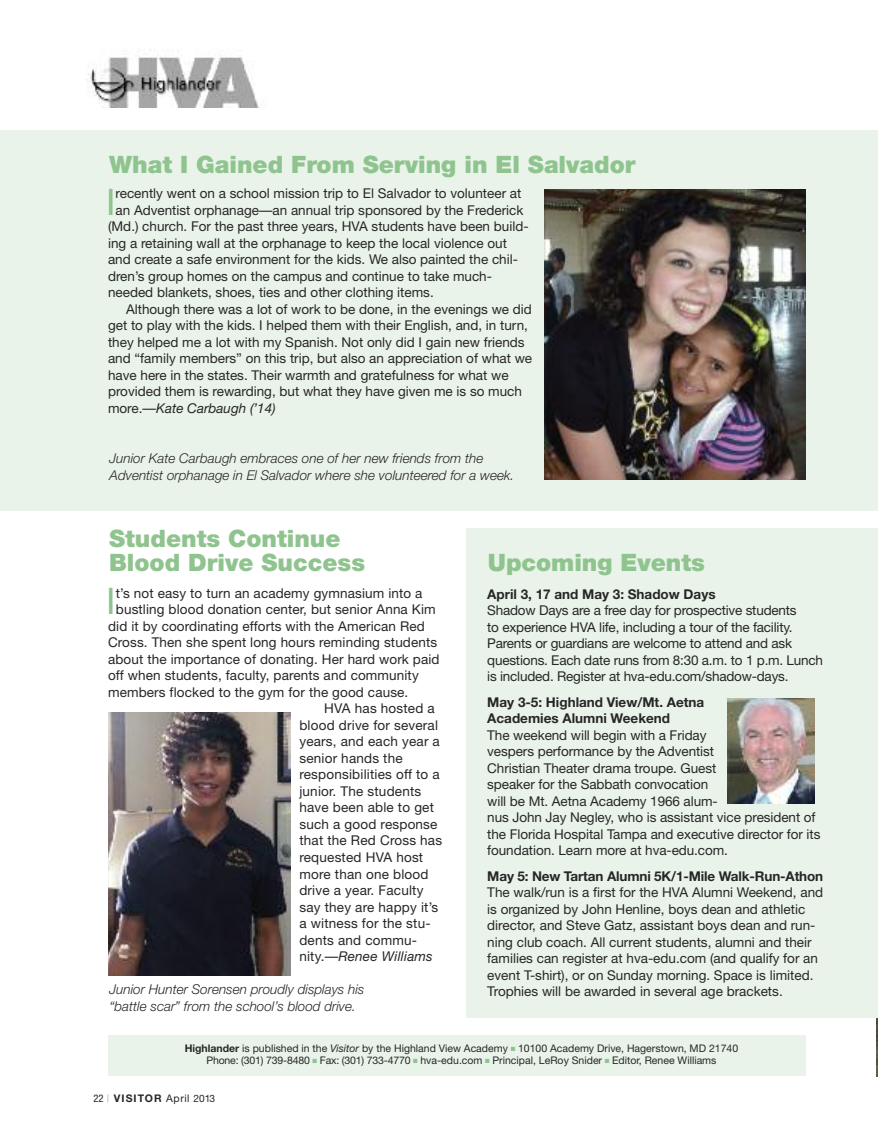
<style>
.page{position:relative;width:878px;height:1148px;background:#fff}
.page>*{position:absolute;margin:0;border:0;box-sizing:border-box;transform-origin:0 0}
.t1{font:36.6px "Helvetica Neue";color:#8fc48f}
.t2{font:900 24px/24px "Helvetica Neue";color:#8fc48f}
.t3{font:13.5px/16.5px "Helvetica Neue";color:#272627}
.t4{font:italic 300 13.5px/16.5px "Helvetica Neue";color:#272627}
.t5{font:700 13.5px/16.5px "Helvetica Neue";color:#272627}
.t6{font:italic 13.5px "Helvetica Neue";letter-spacing:.005em;color:#272627}
.t7{font:10.5px/12px "Helvetica Neue";color:#272627;text-align:center}
.t8{font:700 10.5px "Helvetica Neue";letter-spacing:.1em;color:#272627}
.s1{font-style:normal}
.s2{font-weight:700}
.s3{font-style:italic}
.s4{color:#8fc48f}
.s5{font-weight:400;font-stretch:condensed}
.s6{font-weight:400;font-stretch:condensed;color:#8fc48f}
.s7{font-weight:400}
.s8{font-weight:400;font-size:10.2px}
</style>
<div class="page">
<img style="left:876px;top:1017px;width:2px;height:59px">
<div style="left:0;top:130px;width:877px;height:380px;background:#e9f3e9"></div>
<div style="left:466px;top:528px;width:412px;height:489px;background:#e9f3e9"></div>
<img style="left:86px;top:49px;width:173px;height:59px">
<img style="left:544px;top:189px;width:261px;height:290px">
<img style="left:108px;top:712px;width:182px;height:263px">
<div style="left:108px;top:1035px;width:697px;height:40px;background:#e9f3e9"></div>
<img style="left:727px;top:698px;width:87px;height:105px">
<h2 class="t2" style="left:109px;top:155px;width:528px">What I Gained From Serving in El Salvador</h2>
<h1 class="t1" style="left:106px;top:188px;width:11px">I</h1>
<p class="t3" style="left:116px;top:186px;width:407px">recently went on a school mission trip to El Salvador to volunteer at</p>
<p class="t3" style="left:116px;top:203px;width:409px">an Adventist orphanage—an annual trip sponsored by the Frederick</p>
<p class="t3" style="left:108px;top:219px;width:422px">(Md.) church. For the past three years, HVA students have been build-</p>
<p class="t3" style="left:108px;top:236px;width:400px">ing a retaining wall at the orphanage to keep the local violence out</p>
<p class="t3" style="left:108px;top:252px;width:411px">and create a safe environment for the kids. We also painted the chil-</p>
<p class="t3" style="left:108px;top:269px;width:385px">dren’s group homes on the campus and continue to take much-</p>
<p class="t3" style="left:108px;top:285px;width:327px">needed blankets, shoes, ties and other clothing items.</p>
<p class="t3" style="left:126px;top:302px;width:407px">Although there was a lot of work to be done, in the evenings we did</p>
<p class="t3" style="left:108px;top:318px;width:421px">get to play with the kids. I helped them with their English, and, in turn,</p>
<p class="t3" style="left:108px;top:335px;width:418px">they helped me a lot with my Spanish. Not only did I gain new friends</p>
<p class="t3" style="left:108px;top:351px;width:425px">and “family members” on this trip, but also an appreciation of what we</p>
<p class="t3" style="left:108px;top:368px;width:402px">have here in the states. Their warmth and gratefulness for what we</p>
<p class="t3" style="left:108px;top:384px;width:415px">provided them is rewarding, but what they have given me is so much</p>
<p class="t6" style="left:108px;top:403px;width:169px"><span class="s1">more.—</span>Kate Carbaugh (’14)</p>
<p class="t4" style="left:110px;top:451px;width:406px">Junior Kate Carbaugh embraces one of her new friends from the<br>Adventist orphanage in El Salvador where she volunteered for a week.</p>
<h2 class="t2" style="left:109px;top:528px;width:257px">Students Continue<br>Blood Drive Success</h2>
<h2 class="t2" style="left:487px;top:552px;width:219px">Upcoming Events</h2>
<h1 class="t1" style="left:106px;top:588px;width:11px">I</h1>
<p class="t3" style="left:116px;top:586px;width:308px">t’s not easy to turn an academy gymnasium into a</p>
<p class="t5" style="left:487px;top:587px;width:230px">April 3, 17 and May 3: Shadow Days</p>
<p class="t3" style="left:487px;top:603px;width:337px">Shadow Days are a free day for prospective students<br>to experience HVA life, including a tour of the facility.<br>Parents or guardians are welcome to attend and ask questions. Each date runs from 8:30 a.m. to 1 p.m. Lunch is included. Register at hva-edu.com/shadow-days.</p>
<p class="t5" style="left:487px;top:695px;width:218px">May 3-5: Highland View/Mt. Aetna<br>Academies Alumni Weekend</p>
<p class="t3" style="left:487px;top:728px;width:335px">The weekend will begin with a Friday<br>vespers performance by the Adventist<br>Christian Theater drama troupe. Guest<br>speaker for the Sabbath convocation<br>will be Mt. Aetna Academy 1966 alum-<br>nus John Jay Negley, who is assistant vice president of the Florida Hospital Tampa and executive director for its foundation. Learn more at hva-edu.com.</p>
<p class="t5" style="left:487px;top:869px;width:337px">May 5: New Tartan Alumni 5K/1-Mile Walk-Run-Athon</p>
<p class="t3" style="left:487px;top:885px;width:337px">The walk/run is a first for the HVA Alumni Weekend, and is organized by John Henline, boys dean and athletic director, and Steve Gatz, assistant boys dean and run&shy;ning club coach. All current students, alumni and their families can register at hva-edu.com (and qualify for an event T-shirt), or on Sunday morning. Space is limited.<br>Trophies will be awarded in several age brackets.</p>
<p class="t3" style="left:116px;top:602px;width:321px">bustling blood donation center, but senior Anna Kim</p>
<p class="t3" style="left:108px;top:619px;width:318px">did it by coordinating efforts with the American Red</p>
<p class="t3" style="left:108px;top:635px;width:331px">Cross. Then she spent long hours reminding students</p>
<p class="t3" style="left:108px;top:652px;width:333px">about the importance of donating. Her hard work paid</p>
<p class="t3" style="left:108px;top:668px;width:312px">off when students, faculty, parents and community</p>
<p class="t3" style="left:108px;top:685px;width:302px">members flocked to the gym for the good cause.</p>
<p class="t3" style="left:324px;top:701px;width:112px">HVA has hosted a</p>
<p class="t3" style="left:299px;top:718px;width:140px">blood drive for several</p>
<p class="t3" style="left:299px;top:734px;width:142px">years, and each year a</p>
<p class="t3" style="left:299px;top:751px;width:105px">senior hands the</p>
<p class="t3" style="left:299px;top:767px;width:142px">responsibilities off to a</p>
<p class="t3" style="left:299px;top:784px;width:123px">junior. The students</p>
<p class="t3" style="left:299px;top:800px;width:136px">have been able to get</p>
<p class="t3" style="left:299px;top:817px;width:140px">such a good response</p>
<p class="t3" style="left:299px;top:833px;width:144px">that the Red Cross has</p>
<p class="t3" style="left:299px;top:850px;width:125px">requested HVA host</p>
<p class="t3" style="left:299px;top:866px;width:131px">more than one blood</p>
<p class="t3" style="left:299px;top:883px;width:125px">drive a year. Faculty</p>
<p class="t3" style="left:299px;top:899px;width:140px">say they are happy it’s</p>
<p class="t3" style="left:299px;top:916px;width:133px">a witness for the stu-</p>
<p class="t3" style="left:299px;top:932px;width:119px">dents and commu-</p>
<p class="t6" style="left:299px;top:951px;width:135px"><span class="s1">nity.—</span>Renee Williams</p>
<p class="t4" style="left:110px;top:982px;width:256px">Junior Hunter Sorensen proudly displays his “battle scar” from the school’s blood drive.</p>
<p class="t7" style="left:185px;top:1043px;width:555px"><span class="s2">Highlander</span> is published in the <span class="s3">Visitor</span> by the Highland View Academy <span class="s4">■</span> 10100 Academy Drive, Hagerstown, MD 21740<br>Phone: (301) 739-8480 <span class="s4">■</span> Fax: (301) 733-4770 <span class="s4">■</span> hva-edu.com <span class="s4">■</span> Principal, LeRoy Snider <span class="s4">■</span> Editor, Renee Williams</p>
<p class="t8" style="left:93px;top:1094px;width:123px"><span class="s5">22</span> <span class="s6">|</span> VISITOR <span class="s7">April</span> <span class="s8">2013</span></p>
</div>
